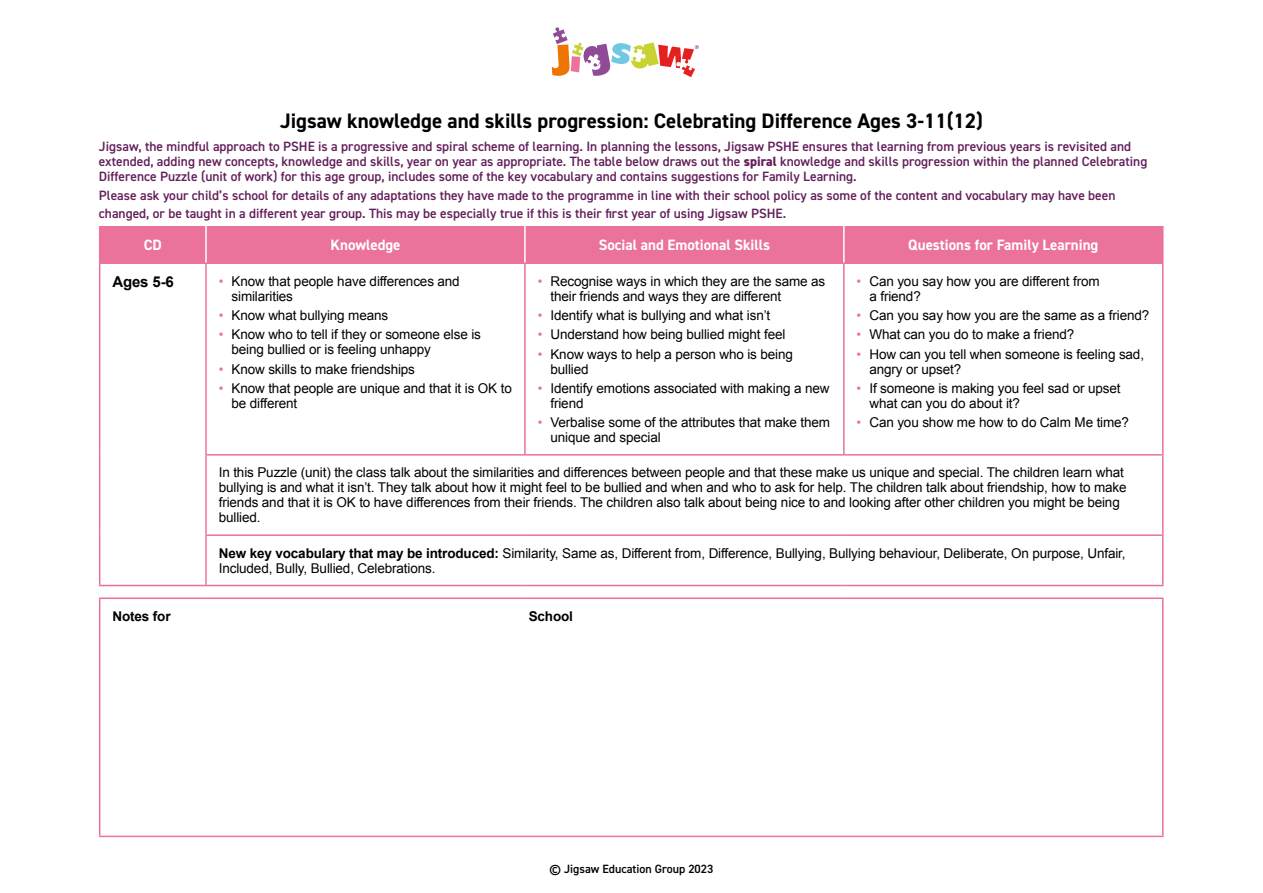
<style>
.page{position:relative;width:1263px;height:893px;background:#fff}
.page>*{position:absolute;margin:0;border:0;box-sizing:border-box;transform-origin:0 0}
.t1{font:700 21px "DIN2014";color:#000}
.t2{font:700 15px "DIN2014";color:#fff}
.t3{font:700 15px "Arial";color:#000}
.t4{font:13.5px/15px "Arial";letter-spacing:-.01em;color:#000}
.t5{font:600 13.5px/15px "DIN2014";color:#631f5b}
.t6{font:700 13.5px "Arial";letter-spacing:-.01em;color:#000}
.t7{font:600 12px "DIN2014";color:#000}
.s1{font-weight:800}
.s2{color:#eb729a}
.s3{font-weight:700}
</style>
<div class="page">
<svg style="left:552px;top:27px;width:147px;height:50px"></svg>
<div style="left:100px;top:226px;width:1062px;height:36px;background:#eb729a"></div>
<hr style="left:99px;top:264px;width:1px;height:191px;background:#eb729a">
<hr style="left:99px;top:455px;width:1px;height:80px;background:#eb729a">
<hr style="left:99px;top:535px;width:1px;height:50px;background:#eb729a">
<hr style="left:99px;top:262px;width:107px;height:2px;background:#eb729a">
<hr style="left:205px;top:264px;width:2px;height:190px;background:#eb729a">
<hr style="left:206px;top:262px;width:319px;height:2px;background:#eb729a">
<hr style="left:524px;top:264px;width:2px;height:190px;background:#eb729a">
<hr style="left:525px;top:262px;width:319px;height:2px;background:#eb729a">
<hr style="left:843px;top:264px;width:2px;height:190px;background:#eb729a">
<hr style="left:844px;top:262px;width:319px;height:2px;background:#eb729a">
<hr style="left:1162px;top:264px;width:1px;height:190px;background:#eb729a">
<hr style="left:205px;top:226px;width:2px;height:36px;background:#fff">
<hr style="left:524px;top:226px;width:2px;height:36px;background:#fff">
<hr style="left:843px;top:226px;width:2px;height:36px;background:#fff">
<hr style="left:205px;top:456px;width:2px;height:78px;background:#eb729a">
<hr style="left:205px;top:536px;width:2px;height:49px;background:#eb729a">
<hr style="left:205px;top:454px;width:320px;height:2px;background:#eb729a">
<hr style="left:525px;top:454px;width:319px;height:2px;background:#eb729a">
<hr style="left:844px;top:454px;width:319px;height:2px;background:#eb729a">
<hr style="left:1162px;top:456px;width:1px;height:78px;background:#eb729a">
<hr style="left:1162px;top:536px;width:1px;height:49px;background:#eb729a">
<hr style="left:205px;top:534px;width:320px;height:2px;background:#eb729a">
<hr style="left:525px;top:534px;width:319px;height:2px;background:#eb729a">
<hr style="left:844px;top:534px;width:319px;height:2px;background:#eb729a">
<hr style="left:99px;top:226px;width:1px;height:36px;background:#eb729a">
<hr style="left:1162px;top:226px;width:1px;height:36px;background:#eb729a">
<hr style="left:99px;top:585px;width:107px;height:1px;background:#eb729a">
<hr style="left:206px;top:585px;width:319px;height:1px;background:#eb729a">
<hr style="left:525px;top:585px;width:319px;height:1px;background:#eb729a">
<hr style="left:844px;top:585px;width:319px;height:1px;background:#eb729a">
<hr style="left:99px;top:597px;width:107px;height:2px;background:#eb729a">
<hr style="left:99px;top:599px;width:1px;height:237px;background:#eb729a">
<hr style="left:206px;top:597px;width:319px;height:2px;background:#eb729a">
<hr style="left:525px;top:597px;width:319px;height:2px;background:#eb729a">
<hr style="left:844px;top:597px;width:319px;height:2px;background:#eb729a">
<hr style="left:1162px;top:599px;width:1px;height:237px;background:#eb729a">
<hr style="left:99px;top:836px;width:107px;height:1px;background:#eb729a">
<hr style="left:206px;top:836px;width:319px;height:1px;background:#eb729a">
<hr style="left:525px;top:836px;width:319px;height:1px;background:#eb729a">
<hr style="left:844px;top:836px;width:319px;height:1px;background:#eb729a">
<h1 class="t1" style="left:280px;top:107px;width:704px">Jigsaw knowledge and skills progression: Celebrating Difference Ages 3-11(12)</h1>
<p class="t5" style="left:99px;top:138px;width:1050px">Jigsaw, the mindful approach to PSHE is a progressive and spiral scheme of learning. In planning the lessons, Jigsaw PSHE ensures that learning from previous years is revisited and extended, adding new concepts, knowledge and skills, year on year as appropriate. The table below draws out the <span class="s1">spiral</span> knowledge and skills progression within the planned Celebrating<br>Difference Puzzle (unit of work) for this age group, includes some of the key vocabulary and contains suggestions for Family Learning.</p>
<p class="t5" style="left:99px;top:186px;width:1018px;line-height:18px">Please ask your child’s school for details of any adaptations they have made to the programme in line with their school policy as some of the content and vocabulary may have been changed, or be taught in a different year group. This may be especially true if this is their first year of using Jigsaw PSHE.</p>
<p class="t2" style="left:144px;top:235px;width:20px">CD</p>
<p class="t2" style="left:330px;top:235px;width:72px">Knowledge</p>
<p class="t2" style="left:599px;top:235px;width:173px">Social and Emotional Skills</p>
<p class="t2" style="left:908px;top:235px;width:192px">Questions for Family Learning</p>
<p class="t3" style="left:112px;top:272px;width:63px">Ages 5-6</p>
<p class="t4" style="left:231px;top:274px;width:230px;text-indent:-13px"><span class="s2">•</span> Know that people have differences and similarities</p>
<p class="t4" style="left:219px;top:308px;width:171px"><span class="s2">•</span> Know what bullying means</p>
<p class="t4" style="left:231px;top:327px;width:251px;text-indent:-13px"><span class="s2">•</span> Know who to tell if they or someone else is being bullied or is feeling unhappy</p>
<p class="t4" style="left:219px;top:361px;width:198px"><span class="s2">•</span> Know skills to make friendships</p>
<p class="t4" style="left:231px;top:381px;width:282px;text-indent:-13px"><span class="s2">•</span> Know that people are unique and that it is OK to be different</p>
<p class="t4" style="left:869px;top:274px;width:232px;text-indent:-13px"><span class="s2">•</span> Can you say how you are different from a friend?</p>
<p class="t4" style="left:857px;top:308px;width:294px"><span class="s2">•</span> Can you say how you are the same as a friend?</p>
<p class="t4" style="left:857px;top:327px;width:219px"><span class="s2">•</span> What can you do to make a friend?</p>
<p class="t4" style="left:869px;top:346px;width:276px;text-indent:-13px"><span class="s2">•</span> How can you tell when someone is feeling sad, angry or upset?</p>
<p class="t4" style="left:869px;top:381px;width:253px;text-indent:-13px"><span class="s2">•</span> If someone is making you feel sad or upset what can you do about it?</p>
<p class="t4" style="left:857px;top:415px;width:274px"><span class="s2">•</span> Can you show me how to do Calm Me time?</p>
<p class="t4" style="left:219px;top:465px;width:909px">In this Puzzle (unit) the class talk about the similarities and differences between people and that these make us unique and special. The children learn what bullying is and what it isn’t. They talk about how it might feel to be bullied and when and who to ask for help. The children talk about friendship, how to make friends and that it is OK to have differences from their friends. The children also talk about being nice to and looking after other children you might be being bullied.</p>
<p class="t4" style="left:219px;top:546px;width:908px"><span class="s3">New key vocabulary that may be introduced:</span> Similarity, Same as, Different from, Difference, Bullying, Bullying behaviour, Deliberate, On purpose, Unfair,<br>Included, Bully, Bullied, Celebrations.</p>
<p class="t4" style="left:550px;top:274px;width:276px;text-indent:-13px"><span class="s2">•</span> Recognise ways in which they are the same as their friends and ways they are different</p>
<p class="t4" style="left:538px;top:308px;width:234px"><span class="s2">•</span> Identify what is bullying and what isn’t</p>
<p class="t4" style="left:538px;top:327px;width:249px"><span class="s2">•</span> Understand how being bullied might feel</p>
<p class="t4" style="left:550px;top:346px;width:244px;text-indent:-13px"><span class="s2">•</span> Know ways to help a person who is being bullied</p>
<p class="t4" style="left:550px;top:381px;width:281px;text-indent:-13px"><span class="s2">•</span> Identify emotions associated with making a new friend</p>
<p class="t4" style="left:550px;top:415px;width:281px;text-indent:-13px"><span class="s2">•</span> Verbalise some of the attributes that make them unique and special</p>
<p class="t6" style="left:112px;top:607px;width:60px">Notes for</p>
<p class="t6" style="left:529px;top:607px;width:46px">School</p>
<p class="t7" style="left:550px;top:861px;width:165px">© Jigsaw Education Group 2023</p>
</div>
